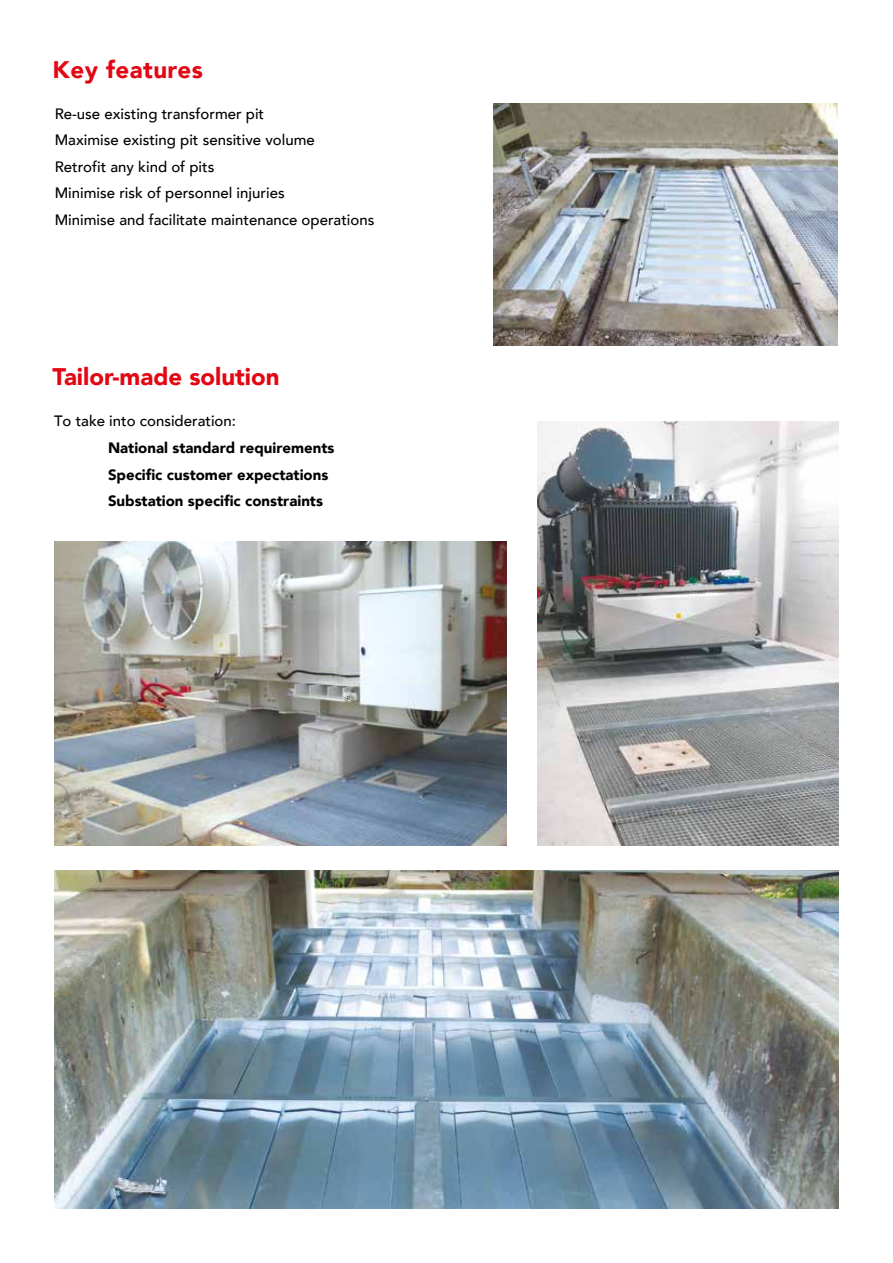
<style>
.page{position:relative;width:893px;height:1263px;background:#fff}
.page>*{position:absolute;margin:0;border:0;box-sizing:border-box;transform-origin:0 0}
.t1{font:900 24px "Avenir";color:#e30613}
.t2{font:900 24px "Avenir";letter-spacing:.02em;color:#e30613}
.t3{font:500 15px/26.5px "Avenir";color:#000}
.t4{font:900 15px/26.5px "Avenir";color:#000}
</style>
<div class="page">
<img style="left:537px;top:421px;width:302px;height:425px">
<img style="left:493px;top:104px;width:345px;height:242px">
<img style="left:55px;top:871px;width:783px;height:337px">
<img style="left:55px;top:542px;width:451px;height:304px">
<h1 class="t2" style="left:53px;top:49px;width:152px">Key features</h1>
<p class="t3" style="left:55px;top:99px;width:321px">Re-use existing transformer pit<br>Maximise existing pit sensitive volume<br>Retrofit any kind of pits<br>Minimise risk of personnel injuries<br>Minimise and facilitate maintenance operations</p>
<h1 class="t1" style="left:53px;top:356px;width:228px">Tailor-made solution</h1>
<p class="t3" style="left:54px;top:407px;width:184px">To take into consideration:</p>
<p class="t4" style="left:108px;top:434px;width:228px">National standard requirements<br>Specific customer expectations<br>Substation specific constraints</p>
</div>
